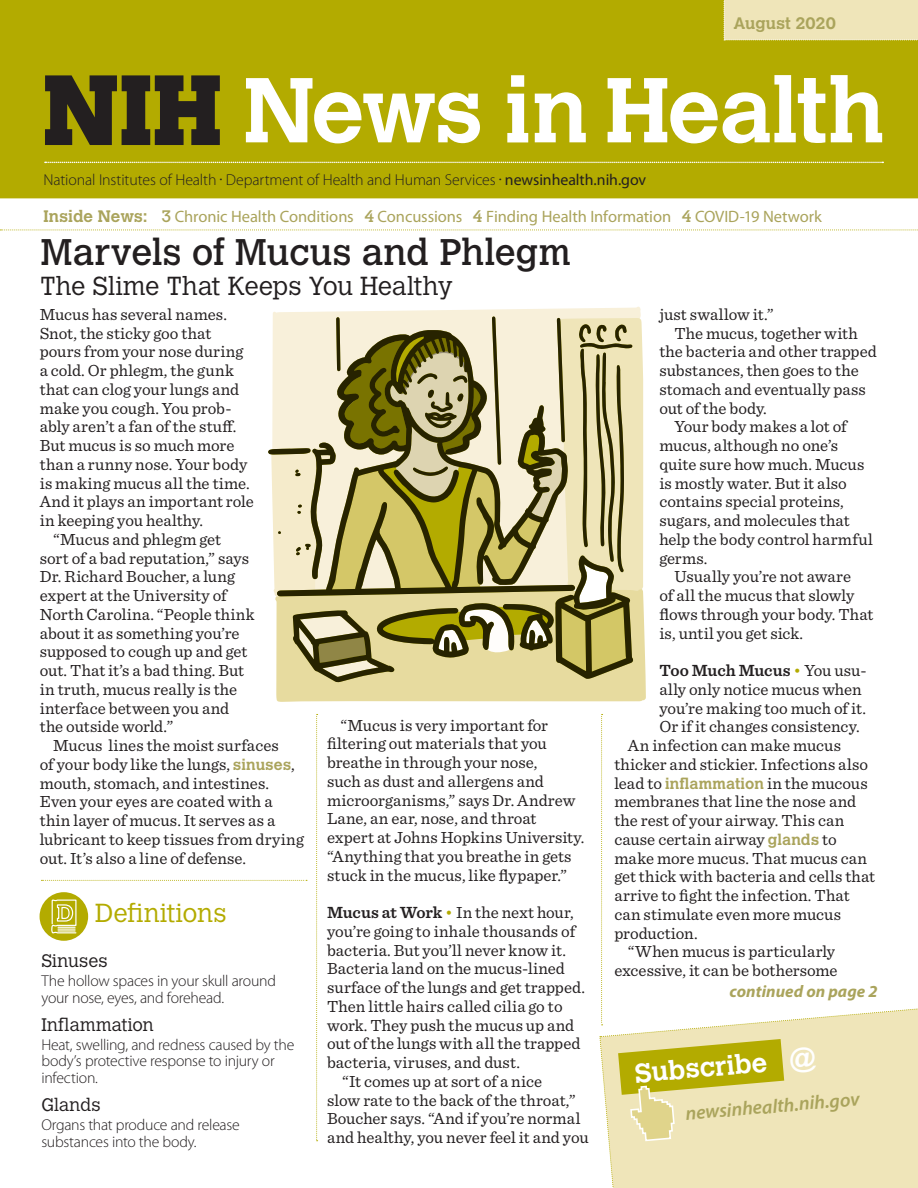
<style>
.page{position:relative;width:918px;height:1188px;background:#fff}
.page>*{position:absolute;margin:0;border:0;box-sizing:border-box;transform-origin:0 0}
.t1{font:36.75px "Calvert MT Std";color:#231f20}
.t2{font:700 26.85px "Calvert MT Std";color:#fff}
.t3{font:300 25.8px "Calvert MT Std";letter-spacing:-.005em;color:#231f20}
.t4{font:300 25.8px "Calvert MT Std";letter-spacing:.005em;color:#b3ab00}
.NewsIH_Body{font:italic 600 19.5px "Myriad Pro";color:#aaa45c}
.NewsIH_Body-2{font:300 18px "Calvert MT Std";letter-spacing:.005em;color:#231f20}
.NewsIH_Body-3{font:16.8px/18.8px "Sentinel";color:#231f20}
.t5{font:italic 700 16.8px "Myriad Pro";letter-spacing:.005em;color:#aaa45c}
.t6{font:16.5px "Myriad Pro";letter-spacing:-.005em;color:#aaa45c}
.t7{font:700 16.5px "Calvert MT Std";color:#aaa45c}
.t8{font:300 15.9px "Myriad Pro";letter-spacing:-.005em;color:#231f20}
.NewsIH_Body-4{font:300 15.75px/16.8px "Myriad Pro";letter-spacing:-.015em;color:#231f20}
.s1{font-weight:400}
.s2{font-family:"Calvert MT Std";font-weight:700}
.s3{font-family:"Calvert MT Std"}
.s4{font-family:"Calvert MT Std";font-weight:700;font-size:15.3px;color:#aaa45c}
.s5{font-weight:600}
.s6{color:#b3ab00}
</style>
<div class="page">
<svg style="left:0;top:0;width:918px;height:198px;background:#b3ac1d"></svg>
<svg style="left:0;top:229px;width:918px;height:1px"></svg>
<svg style="left:316px;top:714px;width:2px;height:427px"></svg>
<div style="left:724px;top:0;width:194px;height:41px;background:#efe5b9"></div>
<svg style="left:45px;top:162px;width:838px;height:1px"></svg>
<svg style="left:273px;top:306px;width:368px;height:10px;fill:#f8f0da"></svg>
<svg style="left:268px;top:316px;width:378px;height:386px;background:#c1b98a"></svg>
<div style="left:40px;top:892px;width:48px;height:49px;background:#b3ab00;border-radius:50%"></div>
<svg style="left:51px;top:899px;width:26px;height:35px"></svg>
<svg style="left:41px;top:880px;width:266px;height:1px"></svg>
<svg style="left:599px;top:714px;width:319px;height:474px"></svg>
<p class="t7" style="left:733px;top:13px;width:104px">August 2020</p>
<p class="t8" style="left:44px;top:171px;width:604px">National Institutes of Health <sup>•</sup> Department of Health and Human Services <sup>•</sup> <span class="s1">newsinhealth.nih.gov</span></p>
<p class="t6" style="left:44px;top:207px;width:780px"><span class="s2">Inside News:</span> <span class="s3">3</span> Chronic Health Conditions <span class="s3">4</span> Concussions <span class="s3">4</span> Finding Health Information <span class="s3">4</span> COVID-19 Network</p>
<p class="t1" style="left:40px;top:231px;width:532px">Marvels of Mucus and Phlegm</p>
<p class="t3" style="left:40px;top:271px;width:414px">The Slime That Keeps You Healthy</p>
<p class="NewsIH_Body-3" style="left:40px;top:304px;width:216px">Mucus has several names.<br>Snot, the sticky goo that pours from your nose during a cold. Or phlegm, the gunk that can clog your lungs and make you cough. You prob&shy;ably aren’t a fan of the stuff.<br>But mucus is so much more than a runny nose. Your body is making mucus all the time.<br>And it plays an important role in keeping you healthy.</p>
<p class="NewsIH_Body-3" style="left:40px;top:529px;width:216px;text-indent:13px">“Mucus and phlegm get<br>sort of a bad reputation,” says<br>Dr. Richard Boucher, a lung expert at the University of<br>North Carolina. “People think about it as something you’re supposed to cough up and get out. That it’s a bad thing. But in truth, mucus really is the interface between you and the outside world.”</p>
<p class="NewsIH_Body-3" style="left:40px;top:735px;width:266px;text-indent:13px">Mucus lines the moist surfaces<br>of your body like the lungs, <span class="s4">sinuses</span>, mouth, stomach, and intestines.<br>Even your eyes are coated with a thin layer of mucus. It serves as a lubricant to keep tissues from drying out. It’s also a line of defense.</p>
<p class="t4" style="left:95px;top:899px;width:133px">Definitions</p>
<p class="NewsIH_Body-2" style="left:41px;top:951px;width:68px">Sinuses</p>
<p class="NewsIH_Body-4" style="left:41px;top:973px;width:236px">The hollow spaces in your skull around your nose, eyes, and forehead.</p>
<p class="NewsIH_Body-2" style="left:41px;top:1014px;width:114px">Inflammation</p>
<p class="NewsIH_Body-4" style="left:41px;top:1036px;width:254px">Heat, swelling, and redness caused by the body’s protective response to injury or infection.</p>
<p class="NewsIH_Body-2" style="left:41px;top:1094px;width:61px">Glands</p>
<p class="NewsIH_Body-4" style="left:41px;top:1116px;width:200px">Organs that produce and release substances into the body.</p>
<p class="NewsIH_Body-3" style="left:327px;top:715px;width:259px;text-indent:14px">“Mucus is very important for filtering out materials that you breathe in through your nose,<br>such as dust and allergens and microorganisms,” says Dr. Andrew<br>Lane, an ear, nose, and throat expert at Johns Hopkins University. “Anything that you breathe in gets stuck in the mucus, like flypaper.”</p>
<p class="NewsIH_Body-3" style="left:327px;top:902px;width:259px"><span class="s5">Mucus at Work</span> <span class="s6">•</span> In the next hour, you’re going to inhale thousands of bacteria. But you’ll never know it.<br>Bacteria land on the mucus-lined surface of the lungs and get trapped.<br>Then little hairs called cilia go to work. They push the mucus up and out of the lungs with all the trapped bacteria, viruses, and dust.</p>
<p class="NewsIH_Body-3" style="left:327px;top:1071px;width:263px;text-indent:15px">“It comes up at sort of a nice<br>slow rate to the back of the throat,” Boucher says. “And if you’re normal and healthy, you never feel it and you</p>
<p class="NewsIH_Body-3" style="left:659px;top:304px;width:116px">just swallow it.”</p>
<p class="NewsIH_Body-3" style="left:659px;top:323px;width:219px;text-indent:15px">The mucus, together with the bacteria and other trapped substances, then goes to the stomach and eventually pass out of the body.</p>
<p class="NewsIH_Body-3" style="left:659px;top:416px;width:215px;text-indent:15px">Your body makes a lot of mucus, although no one’s quite sure how much. Mucus is mostly water. But it also contains special proteins, sugars, and molecules that help the body control harmful germs.</p>
<p class="NewsIH_Body-3" style="left:659px;top:566px;width:216px;text-indent:15px">Usually you’re not aware<br>of all the mucus that slowly flows through your body. That is, until you get sick.</p>
<p class="NewsIH_Body-3" style="left:659px;top:660px;width:209px"><span class="s5">Too Much Mucus</span> <span class="s6">•</span> You usu&shy;ally only notice mucus when you’re making too much of it.<br>Or if it changes consistency.</p>
<p class="NewsIH_Body-3" style="left:614px;top:735px;width:262px;text-indent:14px">An infection can make mucus thicker and stickier. Infections also lead to <span class="s4">inflammation</span> in the mucous membranes that line the nose and the rest of your airway. This can cause certain airway <span class="s4">glands</span> to make more mucus. That mucus can get thick with bacteria and cells that arrive to fight the infection. That can stimulate even more mucus production.</p>
<p class="NewsIH_Body-3" style="left:614px;top:941px;width:225px;text-align:right">“When mucus is particularly excessive, it can be bothersome</p>
<p class="t5" style="left:729px;top:982px;width:150px">continued on page 2</p>
<p class="t2" style="left:634px;top:1056px;width:134px;rotate:-5deg">Subscribe</p>
<p class="NewsIH_Body" style="left:685px;top:1103px;width:176px;rotate:-5deg">newsinhealth.nih.gov</p>
</div>
